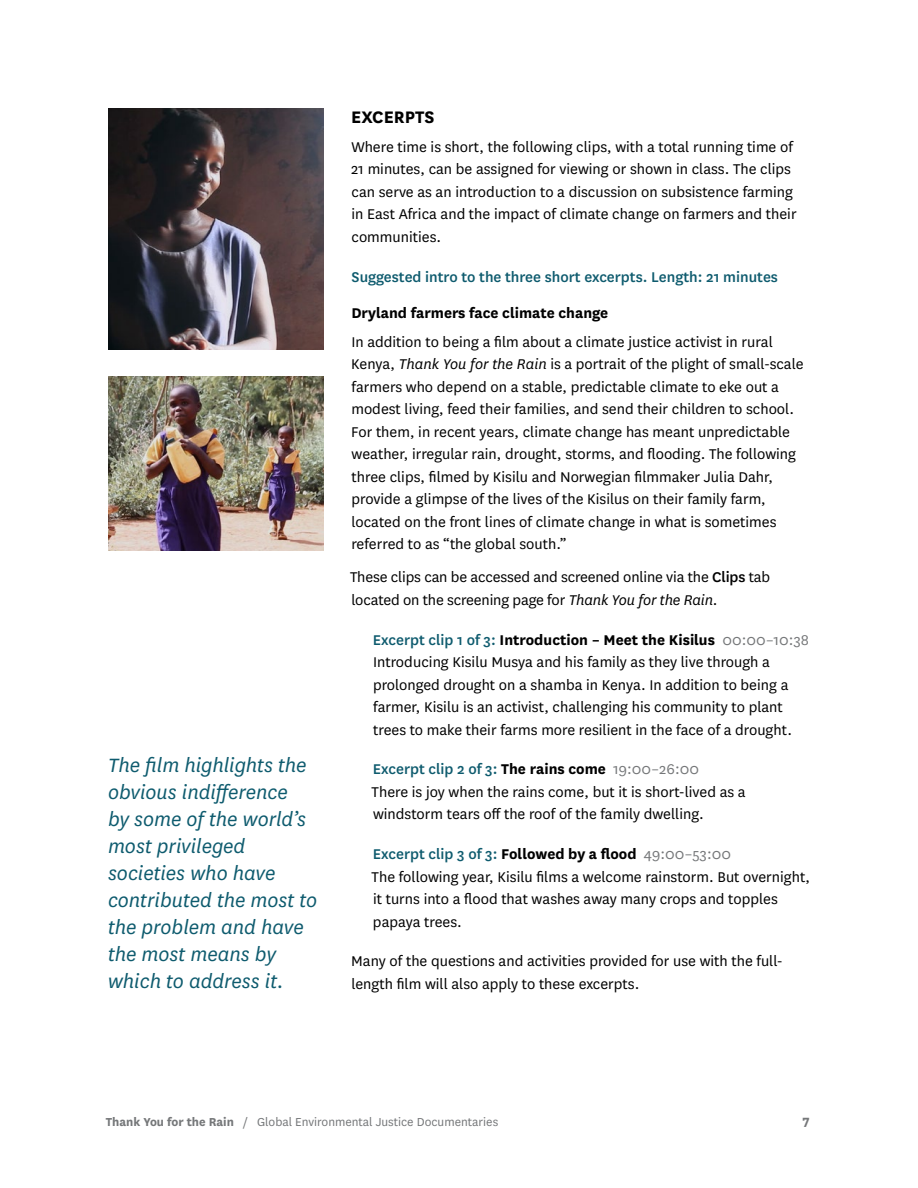
<style>
.page{position:relative;width:918px;height:1188px;background:#fff}
.page>*{position:absolute;margin:0;border:0;box-sizing:border-box;transform-origin:0 0}
.t1{font:italic 22.5px/27px "National";color:#0e5b6e}
.t2{font:700 19.5px "National";color:#000}
.t3{font:16.5px/22.5px "National";color:#000}
.t4{font:500 16.5px "National";color:#0e5b6e}
.t5{font:700 16.5px "National";color:#000}
.t6{font:700 15px "National";color:#757779}
.t7{font:13.5px "National";color:#757779}
.s1{font-style:italic}
.s2{font-weight:500}
.s3{font-weight:500;color:#0e5b6e}
.s4{font-weight:700}
.s5{color:#757779}
</style>
<div class="page">
<img style="left:108px;top:377px;width:216px;height:174px">
<img style="left:108px;top:108px;width:216px;height:242px">
<h1 class="t1" style="left:108px;top:751px;width:211px">The film highlights the obvious indifference<br>by some of the world’s most privileged societies who have contributed the most to the problem and have the most means by which to address it.</h1>
<p class="t2" style="left:351px;top:103px;width:85px">EXCERPTS</p>
<p class="t3" style="left:351px;top:135px;width:447px">Where time is short, the following clips, with a total running time of 21 minutes, can be assigned for viewing or shown in class. The clips can serve as an introduction to a discussion on subsistence farming in East Africa and the impact of climate change on farmers and their communities.</p>
<p class="t4" style="left:352px;top:265px;width:428px">Suggested intro to the three short excerpts. Length: 21 minutes</p>
<p class="t5" style="left:351px;top:301px;width:258px">Dryland farmers face climate change</p>
<p class="t3" style="left:351px;top:330px;width:454px">In addition to being a film about a climate justice activist in rural Kenya, <span class="s1">Thank You for the Rain</span> is a portrait of the plight of small-scale farmers who depend on a stable, predictable climate to eke out a modest living, feed their families, and send their children to school.<br>For them, in recent years, climate change has meant unpredictable weather, irregular rain, drought, storms, and flooding. The following three clips, filmed by Kisilu and Norwegian filmmaker Julia Dahr, provide a glimpse of the lives of the Kisilus on their family farm, located on the front lines of climate change in what is sometimes referred to as “the global south.”</p>
<p class="t3" style="left:350px;top:565px;width:422px">These clips can be accessed and screened online via the <span class="s2">Clips</span> tab located on the screening page for <span class="s1">Thank You for the Rain</span>.</p>
<p class="t3" style="left:373px;top:628px;width:438px"><span class="s3">Excerpt clip 1 of 3:</span> <span class="s4">Introduction – Meet the Kisilus</span> <span class="s5">00:00–10:38<br></span>Introducing Kisilu Musya and his family as they live through a prolonged drought on a shamba in Kenya. In addition to being a farmer, Kisilu is an activist, challenging his community to plant trees to make their farms more resilient in the face of a drought.</p>
<p class="t3" style="left:372px;top:757px;width:376px"><span class="s3">Excerpt clip 2 of 3:</span> <span class="s4">The rains come</span> <span class="s5">19:00–26:00<br></span>There is joy when the rains come, but it is short-lived as a windstorm tears off the roof of the family dwelling.</p>
<p class="t3" style="left:372px;top:842px;width:440px"><span class="s3">Excerpt clip 3 of 3:</span> <span class="s4">Followed by a flood</span> <span class="s5">49:00–53:00<br></span>The following year, Kisilu films a welcome rainstorm. But overnight, it turns into a flood that washes away many crops and topples papaya trees.</p>
<p class="t3" style="left:351px;top:949px;width:433px">Many of the questions and activities provided for use with the full&shy;length film will also apply to these excerpts.</p>
<p class="t7" style="left:106px;top:1113px;width:394px"><span class="s4">Thank You for the Rain</span> / Global Environmental Justice Documentaries</p>
<p class="t6" style="left:803px;top:1110px;width:9px">7</p>
</div>
